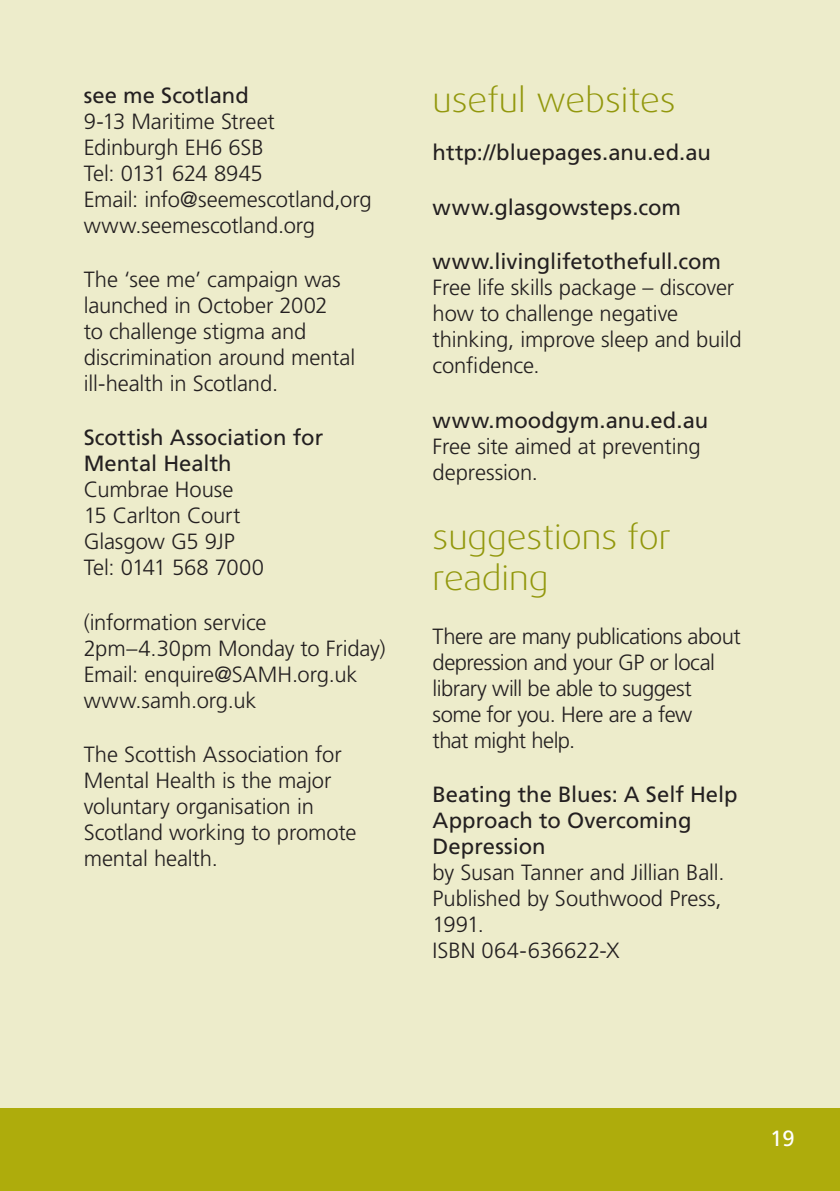
<style>
.page{position:relative;width:840px;height:1191px;background:#fff}
.page>*{position:absolute;margin:0;border:0;box-sizing:border-box;transform-origin:0 0}
.body_text_1{font:300 34px/40.8px "Dax Wide";color:#92970c}
.Heading1{font:300 34px "Dax Wide";color:#92970c}
.body_text_1-2{font:300 22px/26px "Frutiger";letter-spacing:-.01em;color:#231f20}
.body_text_1-3{font:22px "Frutiger";color:#231f20}
.t1{font:22px "Frutiger";color:#fff}
.t2{font:20px "Frutiger";color:#fff}
.s1{font-weight:400}
</style>
<div class="page">
<div style="left:0;top:1107px;width:839px;height:84px;background:#aeac0c"></div>
<div style="left:0;top:0;width:839px;height:1107px;background:#edeccb"></div>
<p class="body_text_1-2" style="left:84px;top:82px;width:289px"><span class="s1">see me Scotland<br></span>9-13 Maritime Street<br>Edinburgh EH6 6SB<br>Tel: 0131 624 8945<br>Email: info@seemescotland,org www.seemescotland.org</p>
<p class="body_text_1-2" style="left:84px;top:266px;width:273px">The ‘see me’ campaign was launched in October 2002<br>to challenge stigma and discrimination around mental ill-health in Scotland.</p>
<p class="body_text_1-2" style="left:84px;top:425px;width:241px"><span class="s1">Scottish Association for<br>Mental Health<br></span>Cumbrae House<br>15 Carlton Court<br>Glasgow G5 9JP<br>Tel: 0141 568 7000</p>
<p class="body_text_1-2" style="left:84px;top:609px;width:303px">(information service<br>2pm–4.30pm Monday to Friday)<br>Email: enquire@SAMH.org.uk www.samh.org.uk</p>
<p class="body_text_1-2" style="left:84px;top:741px;width:274px">The Scottish Association for<br>Mental Health is the major voluntary organisation in<br>Scotland working to promote mental health.</p>
<p class="Heading1" style="left:432px;top:81px;width:244px">useful websites</p>
<p class="body_text_1-3" style="left:432px;top:140px;width:280px">http://bluepages.anu.ed.au</p>
<p class="body_text_1-3" style="left:432px;top:194px;width:250px">www.glasgowsteps.com</p>
<p class="body_text_1-2" style="left:432px;top:248px;width:310px"><span class="s1">www.livinglifetothefull.com<br></span>Free life skills package – discover how to challenge negative thinking, improve sleep and build confidence.</p>
<p class="body_text_1-2" style="left:432px;top:407px;width:277px"><span class="s1">www.moodgym.anu.ed.au<br></span>Free site aimed at preventing depression.</p>
<p class="body_text_1" style="left:432px;top:517px;width:239px">suggestions for reading</p>
<p class="body_text_1-2" style="left:432px;top:623px;width:309px">There are many publications about depression and your GP or local library will be able to suggest some for you. Here are a few<br>that might help.</p>
<p class="body_text_1-2" style="left:432px;top:781px;width:306px"><span class="s1">Beating the Blues: A Self Help<br>Approach to Overcoming<br>Depression<br></span>by Susan Tanner and Jillian Ball.<br>Published by Southwood Press,<br>1991.<br>ISBN 064-636622-X</p>
<p class="t1" style="left:769px;top:1125px;width:12px">19</p>
<p class="t2" style="left:772px;top:1126px;width:11px">19</p>
</div>
